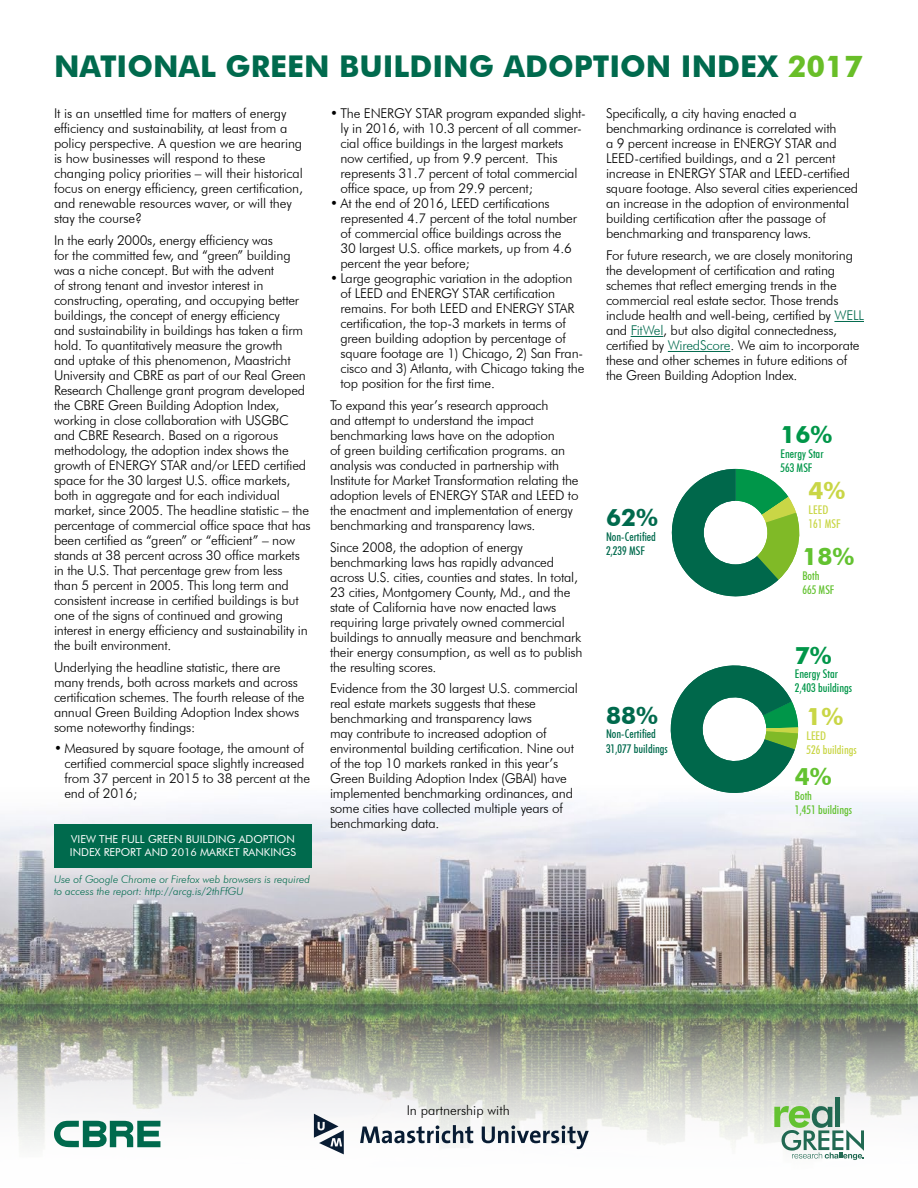
<style>
.page{position:relative;width:918px;height:1188px;background:#fff}
.page>*{position:absolute;margin:0;border:0;box-sizing:border-box;transform-origin:0 0}
.t1{font:700 30px "Futura BT";color:#006a4d}
.t2{font:700 24px "Futura BT";color:#006a4d}
.t3{font:700 24px "Futura BT";color:#009649}
.t4{font:700 24px "Futura BT";color:#63c230}
.t5{font:700 24px "Futura BT";color:#c9d646}
.t6{font:300 13.5px/15px "Futura BT";letter-spacing:-.015em;color:#000}
.t7{font:500 condensed 12px/14.4px "Futura BT";color:#006a4d}
.t8{font:500 condensed 12px/14.4px "Futura BT";color:#009649}
.t9{font:500 condensed 12px/14.4px "Futura BT";color:#63c230}
.t10{font:500 condensed 12px/14.4px "Futura BT";color:#c9d646}
.t11{font:10.95px/13px "Futura BT";color:#fff}
.t12{font:italic 300 10.5px/12px "Futura BT";color:#006a4d}
.s1{color:#69be28}
.s2{color:#006a4d}
</style>
<div class="page">
<img style="left:0;top:336px;width:918px;height:587px">
<img style="left:0;top:923px;width:918px;height:97px">
<svg style="left:0;top:1020px;width:918px;height:135px"></svg>
<div style="left:54px;top:824px;width:258px;height:43px;background:#006a4d"></div>
<svg style="left:54px;top:1121px;width:106px;height:26px"></svg>
<svg style="left:360px;top:1125px;width:113px;height:18px"></svg>
<svg style="left:482px;top:1125px;width:107px;height:24px"></svg>
<svg style="left:314px;top:1114px;width:30px;height:40px"></svg>
<svg style="left:774px;top:1097px;width:90px;height:63px"></svg>
<hr style="left:834px;top:321px;width:30px;height:1px;background:#006a4d">
<hr style="left:631px;top:336px;width:32px;height:1px;background:#006a4d">
<hr style="left:668px;top:351px;width:62px;height:1px;background:#006a4d">
<svg style="left:663px;top:658px;width:135px;height:143px"></svg>
<svg style="left:665px;top:469px;width:139px;height:134px"></svg>
<h1 class="t1" style="left:54px;top:48px;width:810px">NATIONAL GREEN BUILDING ADOPTION INDEX <span class="s1">2017</span></h1>
<p class="t6" style="left:341px;top:106px;width:247px;text-indent:-11px">• The ENERGY STAR program expanded slight&shy;ly in 2016, with 10.3 percent of all commer&shy;cial office buildings in the largest markets now certified, up from 9.9 percent. This represents 31.7 percent of total commercial office space, up from 29.9 percent;</p>
<p class="t6" style="left:341px;top:196px;width:238px;text-indent:-11px">• At the end of 2016, LEED certifications represented 4.7 percent of the total number of commercial office buildings across the 30 largest U.S. office markets, up from 4.6 percent the year before;</p>
<p class="t6" style="left:341px;top:271px;width:245px;text-indent:-11px">• Large geographic variation in the adoption of LEED and ENERGY STAR certification remains. For both LEED and ENERGY STAR certification, the top-3 markets in terms of green building adoption by percentage of square footage are 1) Chicago, 2) San Fran&shy;cisco and 3) Atlanta, with Chicago taking the top position for the first time.</p>
<p class="t6" style="left:330px;top:398px;width:250px">To expand this year’s research approach<br>and attempt to understand the impact benchmarking laws have on the adoption<br>of green building certification programs. an analysis was conducted in partnership with Institute for Market Transformation relating the adoption levels of ENERGY STAR and LEED to the enactment and implementation of energy benchmarking and transparency laws.</p>
<p class="t6" style="left:330px;top:539px;width:254px">Since 2008, the adoption of energy benchmarking laws has rapidly advanced across U.S. cities, counties and states. In total, 23 cities, Montgomery County, Md., and the state of California have now enacted laws requiring large privately owned commercial buildings to annually measure and benchmark their energy consumption, as well as to publish the resulting scores.</p>
<p class="t6" style="left:330px;top:681px;width:249px">Evidence from the 30 largest U.S. commercial real estate markets suggests that these benchmarking and transparency laws<br>may contribute to increased adoption of environmental building certification. Nine out of the top 10 markets ranked in this year’s Green Building Adoption Index (GBAI) have implemented benchmarking ordinances, and some cities have collected multiple years of benchmarking data.</p>
<p class="t6" style="left:606px;top:106px;width:254px">Specifically, a city having enacted a benchmarking ordinance is correlated with<br>a 9 percent increase in ENERGY STAR and LEED-certified buildings, and a 21 percent increase in ENERGY STAR and LEED-certified square footage. Also several cities experienced an increase in the adoption of environmental building certification after the passage of benchmarking and transparency laws.</p>
<p class="t6" style="left:606px;top:248px;width:259px">For future research, we are closely monitoring the development of certification and rating schemes that reflect emerging trends in the commercial real estate sector. Those trends include health and well-being, certified by <span class="s2">WELL </span>and <span class="s2">FitWel</span>, but also digital connectedness, certified by <span class="s2">WiredScore</span>. We aim to incorporate these and other schemes in future editions of the Green Building Adoption Index.</p>
<p class="t6" style="left:54px;top:106px;width:251px">It is an unsettled time for matters of energy efficiency and sustainability, at least from a policy perspective. A question we are hearing is how businesses will respond to these changing policy priorities – will their historical focus on energy efficiency, green certification, and renewable resources waver, or will they stay the course?</p>
<p class="t6" style="left:54px;top:233px;width:258px">In the early 2000s, energy efficiency was<br>for the committed few, and “green” building was a niche concept. But with the advent<br>of strong tenant and investor interest in constructing, operating, and occupying better buildings, the concept of energy efficiency<br>and sustainability in buildings has taken a firm hold. To quantitatively measure the growth<br>and uptake of this phenomenon, Maastricht University and CBRE as part of our Real Green Research Challenge grant program developed the CBRE Green Building Adoption Index, working in close collaboration with USGBC and CBRE Research. Based on a rigorous methodology, the adoption index shows the growth of ENERGY STAR and/or LEED certified space for the 30 largest U.S. office markets, both in aggregate and for each individual market, since 2005. The headline statistic – the percentage of commercial office space that has been certified as “green” or “efficient” – now stands at 38 percent across 30 office markets in the U.S. That percentage grew from less<br>than 5 percent in 2005. This long term and consistent increase in certified buildings is but one of the signs of continued and growing interest in energy efficiency and sustainability in the built environment.</p>
<p class="t6" style="left:54px;top:659px;width:252px">Underlying the headline statistic, there are many trends, both across markets and across certification schemes. The fourth release of the annual Green Building Adoption Index shows some noteworthy findings:</p>
<p class="t6" style="left:65px;top:741px;width:247px;text-indent:-11px">• Measured by square footage, the amount of certified commercial space slightly increased from 37 percent in 2015 to 38 percent at the end of 2016;</p>
<p class="t11" style="left:70px;top:833px;width:228px">VIEW THE FULL GREEN BUILDING ADOPTION<br>INDEX REPORT AND 2016 MARKET RANKINGS</p>
<p class="t12" style="left:54px;top:873px;width:258px">Use of Google Chrome or Firefox web browsers is required to access the report: http://arcg.is/2thFfGU</p>
<h2 class="t3" style="left:780px;top:420px;width:53px">16%</h2>
<p class="t8" style="left:780px;top:446px;width:45px">Energy Star<br>563 MSF</p>
<h2 class="t5" style="left:809px;top:476px;width:38px">4%</h2>
<p class="t10" style="left:809px;top:502px;width:34px">LEED<br>161 MSF</p>
<h2 class="t4" style="left:802px;top:542px;width:53px">18%</h2>
<p class="t9" style="left:802px;top:568px;width:34px">Both<br>665 MSF</p>
<h2 class="t2" style="left:606px;top:503px;width:53px">62%</h2>
<p class="t7" style="left:606px;top:529px;width:51px">Non-Certified<br>2,239 MSF</p>
<h2 class="t3" style="left:795px;top:640px;width:38px">7%</h2>
<p class="t8" style="left:795px;top:666px;width:59px">Energy Star<br>2,403 buildings</p>
<h2 class="t5" style="left:807px;top:702px;width:38px">1%</h2>
<p class="t10" style="left:807px;top:728px;width:52px">LEED<br>526 buildings</p>
<h2 class="t4" style="left:795px;top:762px;width:38px">4%</h2>
<p class="t9" style="left:795px;top:788px;width:59px">Both<br>1,451 buildings</p>
<h2 class="t2" style="left:606px;top:701px;width:53px">88%</h2>
<p class="t7" style="left:606px;top:727px;width:63px">Non-Certified<br>31,077 buildings</p>
<p class="t6" style="left:407px;top:1103px;width:105px">In partnership with</p>
</div>
